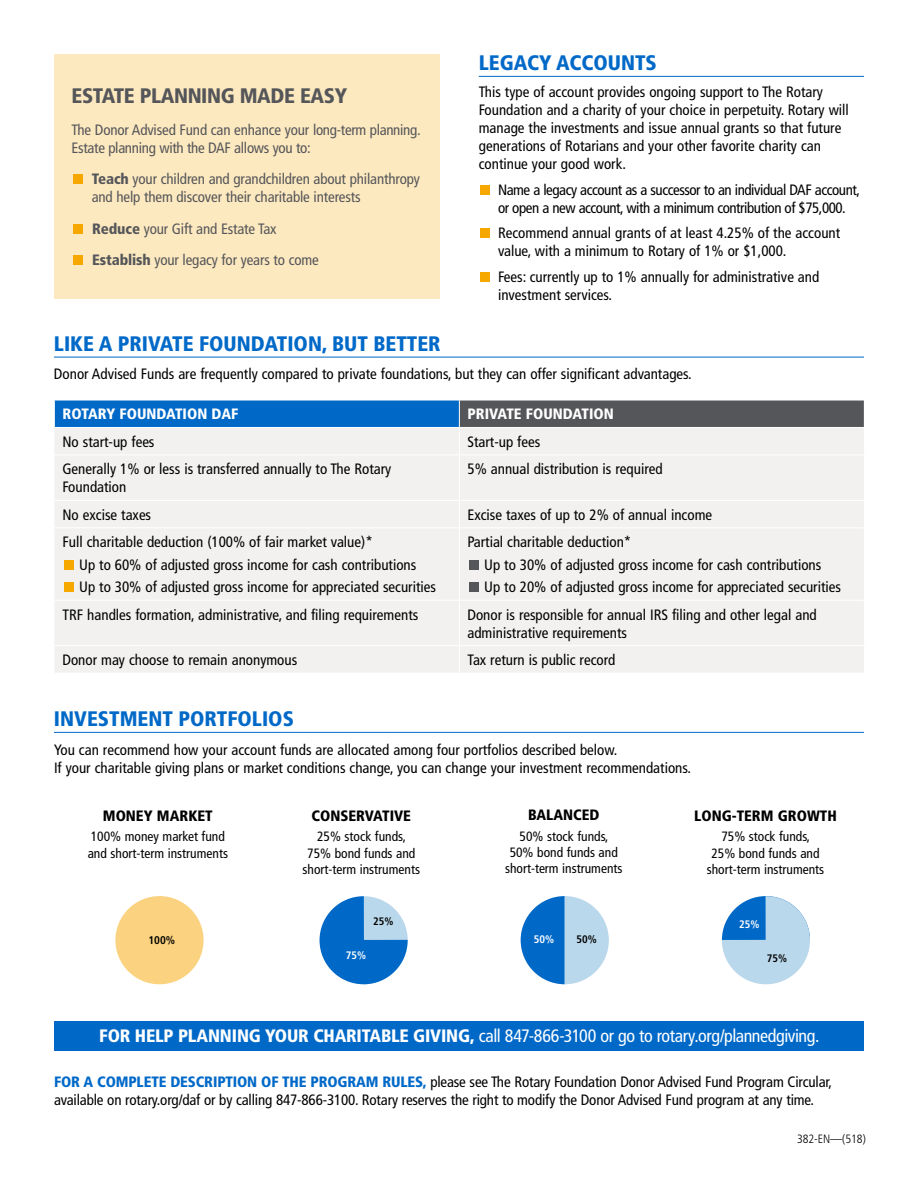
<style>
.page{position:relative;width:918px;height:1188px;background:#fff}
.page>*{position:absolute;margin:0;border:0;box-sizing:border-box;transform-origin:0 0}
.t1{font:900 condensed 21px "Frutiger LT Std";color:#0069c8}
.t2{font:900 condensed 21px "Frutiger LT Std";letter-spacing:-.02em;color:#55565a}
.t3{font:condensed 18px "Frutiger LT Std";letter-spacing:-.025em;color:#fff}
.t4{font:condensed 15px/18px "Frutiger LT Std";color:#000}
.t5{font:condensed 15px/18px "Frutiger LT Std";letter-spacing:-.01em;color:#55565a}
.t6{font:condensed 15px/18px "Frutiger LT Std";letter-spacing:-.03em;color:#000}
.t7{font:900 condensed 15px "Frutiger LT Std";color:#000}
.t8{font:900 condensed 15px "Frutiger LT Std";color:#fff}
.t9{font:condensed 13.5px/16.2px "Frutiger LT Std";color:#000;text-align:center}
.t10{font:300 condensed 12px "Frutiger LT Std";color:#000}
.t11{font:700 condensed 11.25px "Frutiger LT Std";color:#000}
.t12{font:700 condensed 10.95px "Frutiger LT Std";color:#fff}
.t13{font:700 condensed 10.95px "Frutiger LT Std";color:#000}
.t14{font:700 condensed 10.8px "Frutiger LT Std";color:#000}
.t15{font:700 condensed 10.8px "Frutiger LT Std";color:#fff}
.s1{font-weight:900}
.s2{font-weight:900;color:#0069c8}
</style>
<div class="page">
<div style="left:54px;top:54px;width:385px;height:244px;background:#fde9bf"></div>
<div style="left:480px;top:185px;width:10px;height:10px;background:#f7a800"></div>
<div style="left:480px;top:229px;width:10px;height:9px;background:#f7a800"></div>
<div style="left:480px;top:272px;width:10px;height:10px;background:#f7a800"></div>
<hr style="left:479px;top:76px;width:385px;height:1px;background:#0069c8">
<div style="left:54px;top:400px;width:405px;height:27px;background:#0069c8"></div>
<div style="left:459px;top:400px;width:405px;height:27px;background:#55565a"></div>
<div style="left:55px;top:428px;width:809px;height:244px;background:#f2f1f0"></div>
<hr style="left:54px;top:455px;width:405px;height:1px;background:#fff">
<hr style="left:54px;top:500px;width:405px;height:1px;background:#fff">
<hr style="left:54px;top:527px;width:405px;height:1px;background:#fff">
<hr style="left:54px;top:600px;width:405px;height:1px;background:#fff">
<hr style="left:54px;top:645px;width:405px;height:1px;background:#fff">
<svg style="left:54px;top:401px;width:1px;height:26px"></svg>
<hr style="left:54px;top:400px;width:405px;height:1px;background:#fff">
<hr style="left:459px;top:400px;width:406px;height:1px;background:#fff">
<hr style="left:459px;top:455px;width:406px;height:1px;background:#fff">
<hr style="left:459px;top:500px;width:406px;height:1px;background:#fff">
<hr style="left:459px;top:527px;width:406px;height:1px;background:#fff">
<hr style="left:459px;top:600px;width:406px;height:1px;background:#fff">
<hr style="left:459px;top:645px;width:406px;height:1px;background:#fff">
<svg style="left:459px;top:400px;width:1px;height:55px"></svg>
<hr style="left:459px;top:455px;width:1px;height:45px;background:#fff">
<svg style="left:459px;top:501px;width:1px;height:26px"></svg>
<hr style="left:459px;top:528px;width:1px;height:72px;background:#fff">
<hr style="left:459px;top:601px;width:1px;height:44px;background:#fff">
<svg style="left:459px;top:646px;width:1px;height:26px"></svg>
<div style="left:64px;top:560px;width:10px;height:10px;background:#f7a800"></div>
<div style="left:64px;top:582px;width:10px;height:10px;background:#f7a800"></div>
<div style="left:469px;top:560px;width:10px;height:10px;background:#55565a"></div>
<div style="left:469px;top:582px;width:10px;height:10px;background:#55565a"></div>
<hr style="left:54px;top:357px;width:810px;height:1px;background:#0069c8">
<div style="left:115px;top:896px;width:89px;height:88px;background:#fbd380;border-radius:50%"></div>
<svg style="left:320px;top:896px;width:88px;height:88px"></svg>
<svg style="left:521px;top:896px;width:88px;height:88px"></svg>
<svg style="left:722px;top:896px;width:88px;height:88px"></svg>
<hr style="left:54px;top:732px;width:810px;height:1px;background:#0069c8">
<div style="left:55px;top:1021px;width:809px;height:30px;background:#0069c8"></div>
<div style="left:73px;top:174px;width:10px;height:10px;background:#f7a800"></div>
<div style="left:73px;top:224px;width:10px;height:10px;background:#f7a800"></div>
<div style="left:73px;top:255px;width:10px;height:10px;background:#f7a800"></div>
<h1 class="t2" style="left:72px;top:83px;width:277px">ESTATE PLANNING MADE EASY</h1>
<p class="t5" style="left:72px;top:120px;width:351px">The Donor Advised Fund can enhance your long-term planning.<br>Estate planning with the DAF allows you to:</p>
<p class="t5" style="left:92px;top:170px;width:330px"><span class="s1">Teach</span> your children and grandchildren about philanthropy and help them discover their charitable interests</p>
<p class="t5" style="left:92px;top:213px;width:228px;line-height:31.5px"><span class="s1">Reduce</span> your Gift and Estate Tax<br><span class="s1">Establish</span> your legacy for years to come</p>
<h1 class="t1" style="left:479px;top:50px;width:180px">LEGACY ACCOUNTS</h1>
<p class="t4" style="left:479px;top:83px;width:372px">This type of account provides ongoing support to The Rotary Foundation and a charity of your choice in perpetuity. Rotary will manage the investments and issue annual grants so that future generations of Rotarians and your other favorite charity can continue your good work.</p>
<p class="t6" style="left:498px;top:181px;width:364px">Name a legacy account as a successor to an individual DAF account, or open a new account, with a minimum contribution of $75,000.</p>
<p class="t4" style="left:498px;top:224px;width:344px">Recommend annual grants of at least 4.25% of the account value, with a minimum to Rotary of 1% or $1,000.</p>
<p class="t4" style="left:498px;top:268px;width:323px">Fees: currently up to 1% annually for administrative and investment services.</p>
<h1 class="t1" style="left:54px;top:331px;width:388px">LIKE A PRIVATE FOUNDATION, BUT BETTER</h1>
<p class="t4" style="left:54px;top:365px;width:639px">Donor Advised Funds are frequently compared to private foundations, but they can offer significant advantages.</p>
<p class="t8" style="left:62px;top:405px;width:177px">ROTARY FOUNDATION DAF</p>
<p class="t8" style="left:467px;top:405px;width:148px">PRIVATE FOUNDATION</p>
<p class="t4" style="left:62px;top:433px;width:94px">No start-up fees</p>
<p class="t4" style="left:467px;top:433px;width:74px">Start-up fees</p>
<p class="t4" style="left:62px;top:460px;width:330px">Generally 1% or less is transferred annually to The Rotary<br>Foundation</p>
<p class="t4" style="left:467px;top:460px;width:197px">5% annual distribution is required</p>
<p class="t4" style="left:62px;top:506px;width:90px">No excise taxes</p>
<p class="t4" style="left:467px;top:506px;width:246px">Excise taxes of up to 2% of annual income</p>
<p class="t4" style="left:79px;top:531px;width:358px;line-height:22.5px;text-indent:-17px">Full charitable deduction (100% of fair market value)*<br>Up to 60% of adjusted gross income for cash contributions<br>Up to 30% of adjusted gross income for appreciated securities</p>
<p class="t4" style="left:484px;top:531px;width:358px;line-height:22.5px;text-indent:-17px">Partial charitable deduction*<br>Up to 30% of adjusted gross income for cash contributions<br>Up to 20% of adjusted gross income for appreciated securities</p>
<p class="t4" style="left:62px;top:606px;width:357px">TRF handles formation, administrative, and filing requirements</p>
<p class="t4" style="left:467px;top:606px;width:351px">Donor is responsible for annual IRS filing and other legal and administrative requirements</p>
<p class="t4" style="left:62px;top:651px;width:236px">Donor may choose to remain anonymous</p>
<p class="t4" style="left:467px;top:651px;width:150px">Tax return is public record</p>
<h1 class="t1" style="left:54px;top:706px;width:241px">INVESTMENT PORTFOLIOS</h1>
<p class="t4" style="left:54px;top:741px;width:639px">You can recommend how your account funds are allocated among four portfolios described below.<br>If your charitable giving plans or market conditions change, you can change your investment recommendations.</p>
<p class="t7" style="left:103px;top:806px;width:111px">MONEY MARKET</p>
<p class="t9" style="left:88px;top:829px;width:142px;text-align:left">100% money market fund and short-term instruments</p>
<p class="t11" style="left:148px;top:934px;width:28px">100%</p>
<p class="t7" style="left:311px;top:806px;width:101px">CONSERVATIVE</p>
<p class="t9" style="left:303px;top:829px;width:119px">25% stock funds,<br>75% bond funds and short-term instruments</p>
<p class="t14" style="left:373px;top:915px;width:22px">25%</p>
<p class="t15" style="left:346px;top:949px;width:22px">75%</p>
<p class="t7" style="left:528px;top:806px;width:73px">BALANCED</p>
<p class="t9" style="left:505px;top:828px;width:119px">50% stock funds,<br>50% bond funds and short-term instruments</p>
<p class="t12" style="left:534px;top:933px;width:22px">50%</p>
<p class="t13" style="left:577px;top:933px;width:22px">50%</p>
<p class="t7" style="left:694px;top:806px;width:144px">LONG-TERM GROWTH</p>
<p class="t9" style="left:707px;top:829px;width:119px">75% stock funds,<br>25% bond funds and short-term instruments</p>
<p class="t15" style="left:739px;top:918px;width:22px">25%</p>
<p class="t14" style="left:767px;top:952px;width:22px">75%</p>
<p class="t3" style="left:99px;top:1025px;width:722px"><span class="s1">FOR HELP PLANNING YOUR CHARITABLE GIVING,</span> call 847-866-3100 or go to rotary.org/plannedgiving.</p>
<p class="t4" style="left:54px;top:1073px;width:780px"><span class="s2">FOR A COMPLETE DESCRIPTION OF THE PROGRAM RULES,</span> please see The Rotary Foundation Donor Advised Fund Program Circular, available on rotary.org/daf or by calling 847-866-3100. Rotary reserves the right to modify the Donor Advised Fund program at any time.</p>
<p class="t10" style="left:797px;top:1132px;width:70px">382-EN—(518)</p>
</div>
